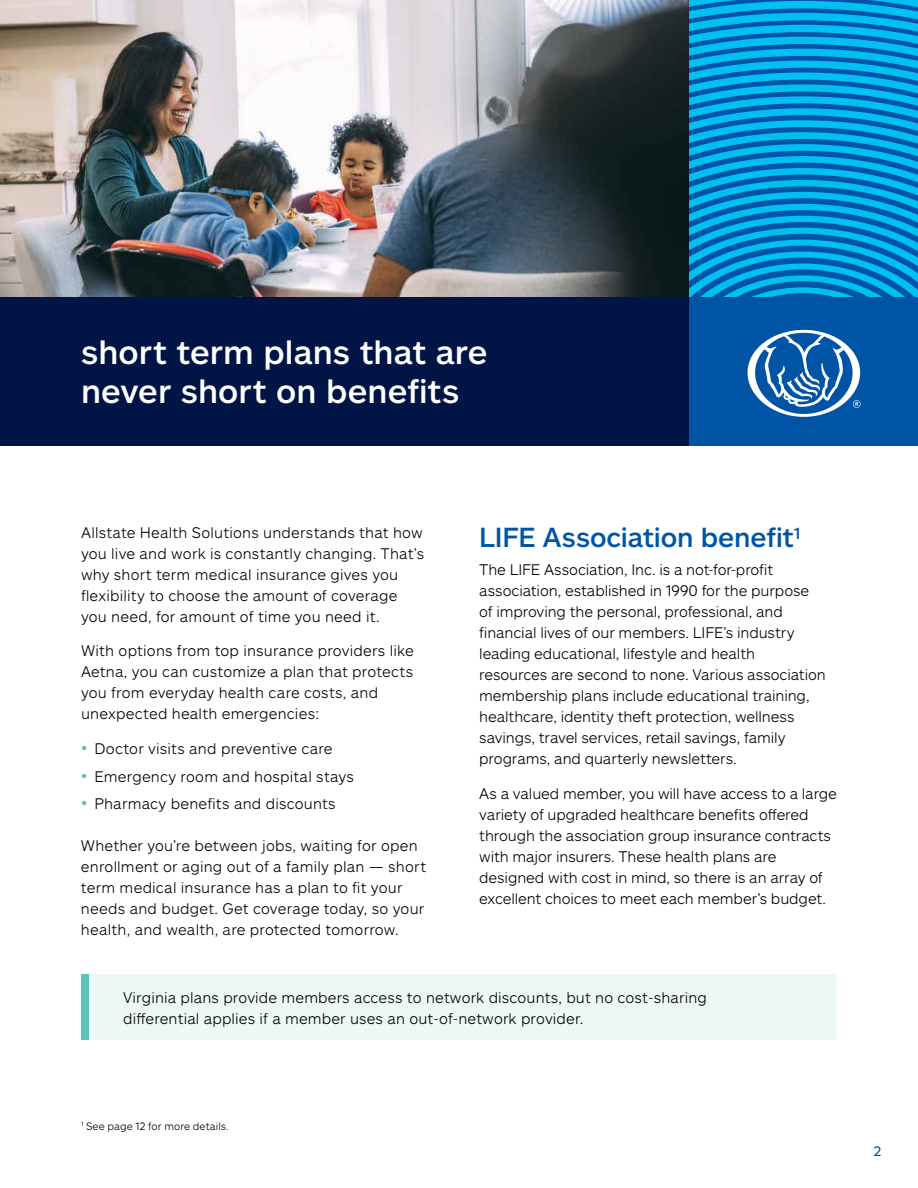
<style>
.page{position:relative;width:918px;height:1188px;background:#fff}
.page>*{position:absolute;margin:0;border:0;box-sizing:border-box;transform-origin:0 0}
.t1{font:500 33px/39px "Allstate Sans";letter-spacing:.005em;color:#fff}
.t2{font:500 27px "Allstate Sans";letter-spacing:-.005em;color:#0054a6}
.t3{font:300 15px/21px "Allstate Sans";letter-spacing:.005em;color:#000}
.t4{font:13.5px "Allstate Sans";color:#0054a6}
.t5{font:300 10.5px "Allstate Sans";letter-spacing:.01em;color:#000}
.s1{font-size:18px;color:#5bc4bf}
</style>
<div class="page">
<img style="left:0;top:0;width:689px;height:297px">
<div style="left:0;top:297px;width:918px;height:149px;background:#001446"></div>
<div style="left:689px;top:295px;width:229px;height:151px;background:#0054a6"></div>
<svg style="left:748px;top:330px;width:113px;height:87px"></svg>
<svg style="left:689px;top:0;width:229px;height:8px;background:#009ad8"></svg>
<svg style="left:689px;top:8px;width:229px;height:12px;background:#0098d6"></svg>
<svg style="left:689px;top:20px;width:229px;height:12px;background:#0097d6"></svg>
<svg style="left:689px;top:32px;width:229px;height:12px;background:#0097d5"></svg>
<svg style="left:689px;top:44px;width:229px;height:12px;background:#0096d5"></svg>
<svg style="left:689px;top:56px;width:229px;height:12px;background:#0095d4"></svg>
<svg style="left:689px;top:68px;width:229px;height:12px;background:#0095d4"></svg>
<svg style="left:689px;top:80px;width:229px;height:11px;background:#0093d3"></svg>
<svg style="left:689px;top:91px;width:229px;height:12px;background:#0093d3"></svg>
<svg style="left:689px;top:103px;width:229px;height:12px;background:#0093d3"></svg>
<svg style="left:689px;top:115px;width:229px;height:182px;background:#008ecf"></svg>
<div style="left:81px;top:974px;width:756px;height:65px;background:#edf7f5"></div>
<div style="left:81px;top:974px;width:8px;height:66px;background:#5bc4bf"></div>
<h1 class="t1" style="left:81px;top:331px;width:408px">short term plans that are never short on benefits</h1>
<p class="t3" style="left:81px;top:521px;width:345px">Allstate Health Solutions understands that how you live and work is constantly changing. That’s why short term medical insurance gives you flexibility to choose the amount of coverage you need, for amount of time you need it.</p>
<p class="t3" style="left:81px;top:640px;width:334px">With options from top insurance providers like Aetna, you can customize a plan that protects you from everyday health care costs, and unexpected health emergencies:</p>
<p class="t3" style="left:81px;top:737px;width:253px"><span class="s1">•</span> Doctor visits and preventive care</p>
<p class="t3" style="left:81px;top:765px;width:274px"><span class="s1">•</span> Emergency room and hospital stays</p>
<p class="t3" style="left:81px;top:793px;width:256px"><span class="s1">•</span> Pharmacy benefits and discounts</p>
<p class="t3" style="left:81px;top:834px;width:347px">Whether you’re between jobs, waiting for open enrollment or aging out of a family plan — short term medical insurance has a plan to fit your needs and budget. Get coverage today, so your health, and wealth, are protected tomorrow.</p>
<h2 class="t2" style="left:479px;top:520px;width:323px">LIFE Association benefit<sup>1</sup></h2>
<p class="t3" style="left:479px;top:559px;width:348px">The LIFE Association, Inc. is a not-for-profit association, established in 1990 for the purpose of improving the personal, professional, and financial lives of our members. LIFE’s industry leading educational, lifestyle and health resources are second to none. Various association membership plans include educational training, healthcare, identity theft protection, wellness savings, travel services, retail savings, family programs, and quarterly newsletters.</p>
<p class="t3" style="left:479px;top:782px;width:359px">As a valued member, you will have access to a large variety of upgraded healthcare benefits offered through the association group insurance contracts with major insurers. These health plans are designed with cost in mind, so there is an array of excellent choices to meet each member’s budget.</p>
<p class="t3" style="left:123px;top:986px;width:585px">Virginia plans provide members access to network discounts, but no cost-sharing differential applies if a member uses an out-of-network provider.</p>
<p class="t5" style="left:81px;top:1119px;width:149px"><sup>1</sup> See page 12 for more details.</p>
<p class="t4" style="left:874px;top:1142px;width:9px">2</p>
</div>
